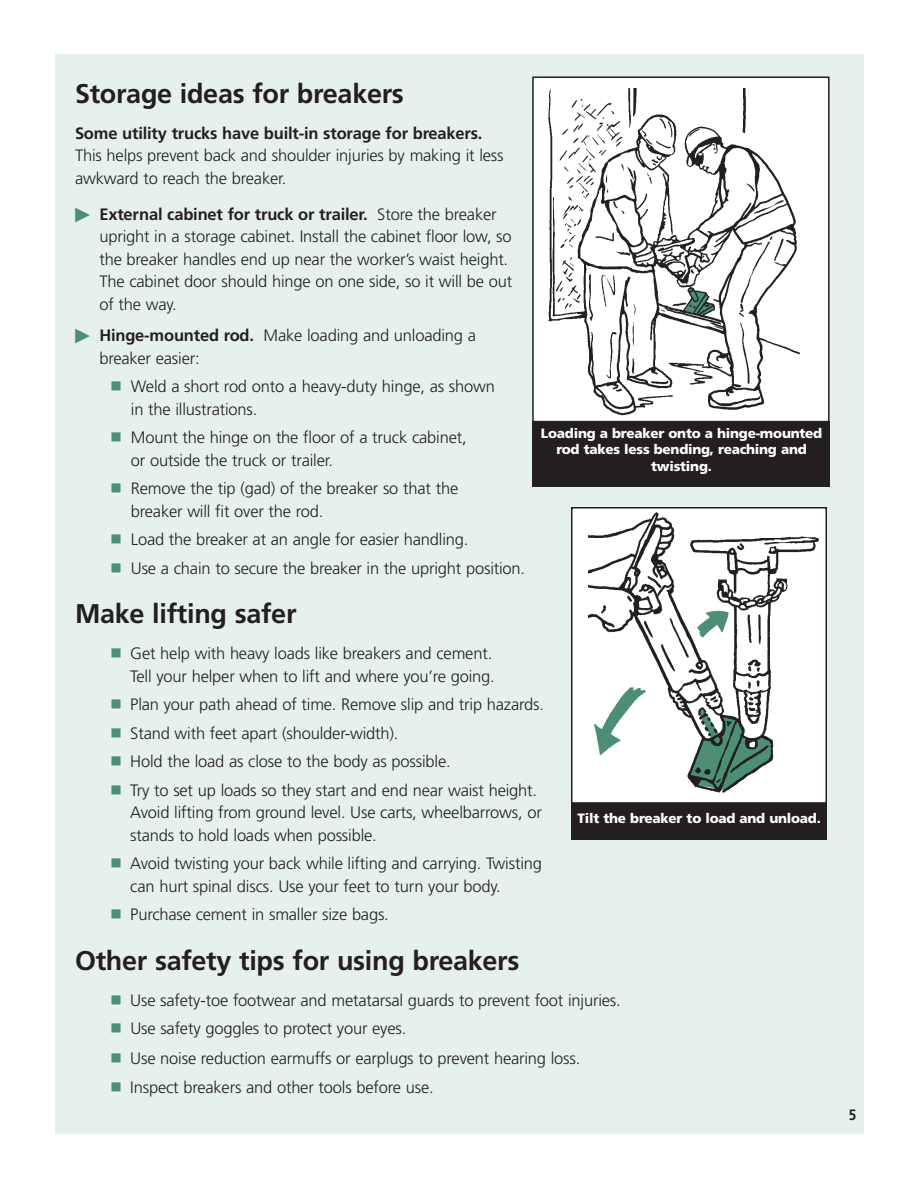
<style>
.page{position:relative;width:918px;height:1188px;background:#fff}
.page>*{position:absolute;margin:0;border:0;box-sizing:border-box;transform-origin:0 0}
.t1{font:700 27px "Frutiger";letter-spacing:-.01em;color:#231f20}
.t2{font:300 16.5px/22.5px "Frutiger";letter-spacing:-.01em;color:#231f20}
.t3{font:700 16.5px "Frutiger";letter-spacing:-.01em;color:#231f20}
.t4{font:700 15px "Frutiger";color:#231f20;scale:.9 1}
.t5{font:900 13.5px/16.5px "Frutiger";letter-spacing:-.02em;color:#fff;text-align:center}
.s1{font-family:"Universal Newswith Comm Pi";font-weight:400;font-size:15px;color:#4c8f75}
.s2{font-weight:700}
.s3{font-family:"Universal Newswith Comm Pi";font-weight:400;font-size:18px;color:#4c8f75}
</style>
<div class="page">
<div style="left:56px;top:54px;width:808px;height:1080px;background:#e6f0ec"></div>
<div style="left:572px;top:508px;width:254px;height:295px;background:#fff"></div>
<div style="left:533px;top:77px;width:296px;height:345px;background:#fff"></div>
<div style="left:532px;top:76px;width:298px;height:346px;border:2px solid #231f20"></div>
<div style="left:532px;top:421px;width:298px;height:65px;background:#231f20"></div>
<img style="left:548px;top:89px;width:252px;height:327px">
<div style="left:571px;top:507px;width:256px;height:297px;border:2px solid #231f20"></div>
<div style="left:571px;top:803px;width:256px;height:36px;background:#231f20"></div>
<img style="left:589px;top:512px;width:230px;height:281px">
<h2 class="t1" style="left:75px;top:82px;width:330px">Storage ideas for breakers</h2>
<p class="t3" style="left:75px;top:126px;width:409px">Some utility trucks have built-in storage for breakers.</p>
<p class="t2" style="left:75px;top:146px;width:430px">This helps prevent back and shoulder injuries by making it less awkward to reach the breaker.</p>
<p class="t2" style="left:99px;top:204px;width:414px;text-indent:-24px"><span class="s1">©</span> <span class="s2">External cabinet for truck or trailer.</span> Store the breaker upright in a storage cabinet. Install the cabinet floor low, so the breaker handles end up near the worker’s waist height.<br>The cabinet door should hinge on one side, so it will be out of the way.</p>
<p class="t2" style="left:99px;top:326px;width:378px;text-indent:-24px"><span class="s1">©</span> <span class="s2">Hinge-mounted rod.</span> Make loading and unloading a breaker easier:</p>
<p class="t2" style="left:131px;top:377px;width:366px;text-indent:-20px"><span class="s3">n</span> Weld a short rod onto a heavy-duty hinge, as shown in the illustrations.</p>
<p class="t2" style="left:131px;top:428px;width:337px;text-indent:-20px"><span class="s3">n</span> Mount the hinge on the floor of a truck cabinet, or outside the truck or trailer.</p>
<p class="t2" style="left:111px;top:479px;width:349px"><span class="s3">n</span> Remove the tip (gad) of the breaker so that the</p>
<p class="t5" style="left:541px;top:426px;width:283px">Loading a breaker onto a hinge-mounted rod takes less bending, reaching and twisting.</p>
<p class="t2" style="left:111px;top:498px;width:416px;line-height:28.5px;text-indent:20px">breaker will fit over the rod.<br><span class="s3">n</span> Load the breaker at an angle for easier handling.<br><span class="s3">n</span> Use a chain to secure the breaker in the upright position.</p>
<p class="t1" style="left:75px;top:603px;width:223px">Make lifting safer</p>
<p class="t2" style="left:111px;top:644px;width:385px;text-align:right"><span class="s3">n</span> Get help with heavy loads like breakers and cement.<br>Tell your helper when to lift and where you’re going.</p>
<p class="t2" style="left:111px;top:692px;width:435px;line-height:28.5px"><span class="s3">n</span> Plan your path ahead of time. Remove slip and trip hazards. <span class="s3">n</span> Stand with feet apart (shoulder-width).<br><span class="s3">n</span> Hold the load as close to the body as possible.</p>
<p class="t2" style="left:130px;top:780px;width:413px;text-indent:-19px"><span class="s3">n</span> Try to set up loads so they start and end near waist height.<br>Avoid lifting from ground level. Use carts, wheelbarrows, or stands to hold loads when possible.</p>
<p class="t2" style="left:130px;top:854px;width:413px;text-indent:-19px"><span class="s3">n</span> Avoid twisting your back while lifting and carrying. Twisting can hurt spinal discs. Use your feet to turn your body.</p>
<p class="t2" style="left:111px;top:905px;width:279px"><span class="s3">n</span> Purchase cement in smaller size bags.</p>
<h2 class="t1" style="left:75px;top:950px;width:446px">Other safety tips for using breakers</h2>
<p class="t2" style="left:111px;top:987px;width:511px;line-height:28.5px"><span class="s3">n</span> Use safety-toe footwear and metatarsal guards to prevent foot injuries. <span class="s3">n</span> Use safety goggles to protect your eyes.</p>
<p class="t2" style="left:111px;top:1046px;width:471px;line-height:28.5px"><span class="s3">n</span> Use noise reduction earmuffs or earplugs to prevent hearing loss. <span class="s3">n</span> Inspect breakers and other tools before use.</p>
<p class="t5" style="left:578px;top:811px;width:245px">Tilt the breaker to load and unload.</p>
<p class="t4" style="left:849px;top:1108px;width:10px">5</p>
</div>
